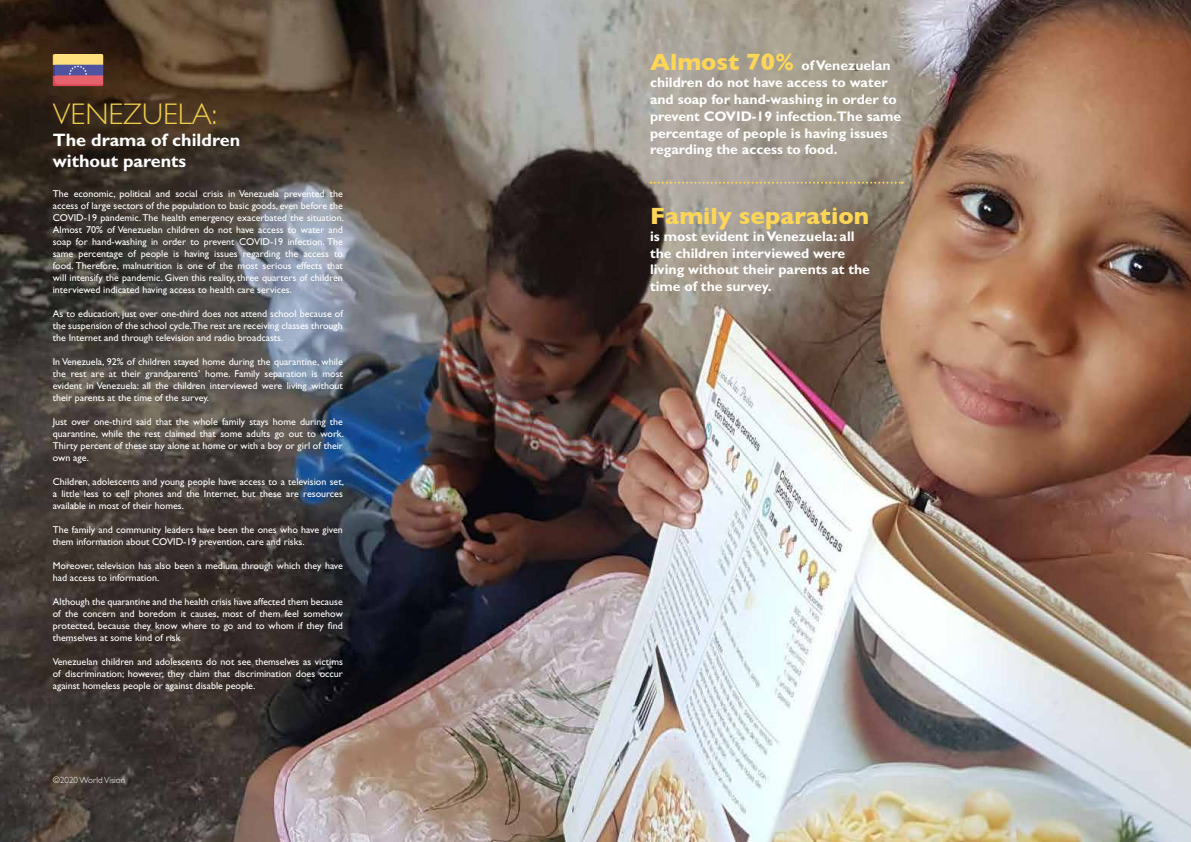
<style>
.page{position:relative;width:1191px;height:842px;background:#fff}
.page>*{position:absolute;margin:0;border:0;box-sizing:border-box;transform-origin:0 0}
.t1{font:300 30px "Gill Sans Std";color:#edcc4a}
.t2{font:700 24px "Gill Sans";color:#fed657}
.t3{font:700 18px/21.6px "Gill Sans Std";color:#fff}
.t4{font:700 14px/16.8px "Gill Sans Std";color:#fff}
.t5{font:10px/12px "Gill Sans Std";color:#fff;text-align:justify}
.t6{font:300 9px "Gill Sans Std";color:#fff}
.s1{font-family:"Gill Sans";font-size:24px;color:#fed657}
</style>
<div class="page">
<img style="left:0;top:0;width:1191px;height:842px">
<svg style="left:53px;top:54px;width:50px;height:32px;background:#bc8783"></svg>
<svg style="left:650px;top:182px;width:252px;height:2px"></svg>
<h1 class="t1" style="left:53px;top:97px;width:166px">VENEZUELA:</h1>
<h3 class="t3" style="left:53px;top:129px;width:189px">The drama of children without parents</h3>
<p class="t5" style="left:53px;top:188px;width:292px">The economic, political and social crisis in Venezuela prevented the access of large sectors of the population to basic goods, even before the COVID-19 pandemic. The health emergency exacerbated the situation.<br>Almost 70% of Venezuelan children do not have access to water and soap for hand-washing in order to prevent COVID-19 infection. The same percentage of people is having issues regarding the access to food. Therefore, malnutrition is one of the most serious effects that will intensify the pandemic. Given this reality, three quarters of children interviewed indicated having access to health care services.</p>
<p class="t5" style="left:53px;top:308px;width:292px">As to education, just over one-third does not attend school because of the suspension of the school cycle.The rest are receiving classes through the Internet and through television and radio broadcasts.</p>
<p class="t5" style="left:53px;top:356px;width:291px">In Venezuela, 92% of children stayed home during the quarantine, while the rest are at their grandparents’ home. Family separation is most evident in Venezuela: all the children interviewed were living without their parents at the time of the survey.</p>
<p class="t5" style="left:53px;top:416px;width:293px">Just over one-third said that the whole family stays home during the quarantine, while the rest claimed that some adults go out to work.<br>Thirty percent of these stay alone at home or with a boy or girl of their own age.</p>
<p class="t5" style="left:53px;top:476px;width:292px">Children, adolescents and young people have access to a television set, a little less to cell phones and the Internet, but these are resources available in most of their homes.</p>
<p class="t5" style="left:53px;top:524px;width:292px">The family and community leaders have been the ones who have given them information about COVID-19 prevention, care and risks.</p>
<p class="t5" style="left:53px;top:560px;width:292px">Moreover, television has also been a medium through which they have had access to information.</p>
<p class="t5" style="left:53px;top:596px;width:291px">Although the quarantine and the health crisis have affected them because of the concern and boredom it causes, most of them feel somehow protected, because they know where to go and to whom if they find themselves at some kind of risk</p>
<p class="t5" style="left:53px;top:656px;width:292px">Venezuelan children and adolescents do not see themselves as victims of discrimination; however, they claim that discrimination does occur against homeless people or against disable people.</p>
<p class="t6" style="left:53px;top:775px;width:74px">©2020 World Vision</p>
<h3 class="t4" style="left:650px;top:57px;width:253px"><span class="s1">Almost 70%</span> of Venezuelan children do not have access to water and soap for hand-washing in order to prevent COVID-19 infection.The same percentage of people is having issues regarding the access to food.</h3>
<h2 class="t2" style="left:650px;top:197px;width:220px">Family separation</h2>
<h3 class="t4" style="left:650px;top:228px;width:221px">is most evident in Venezuela: all the children interviewed were living without their parents at the time of the survey.</h3>
</div>
